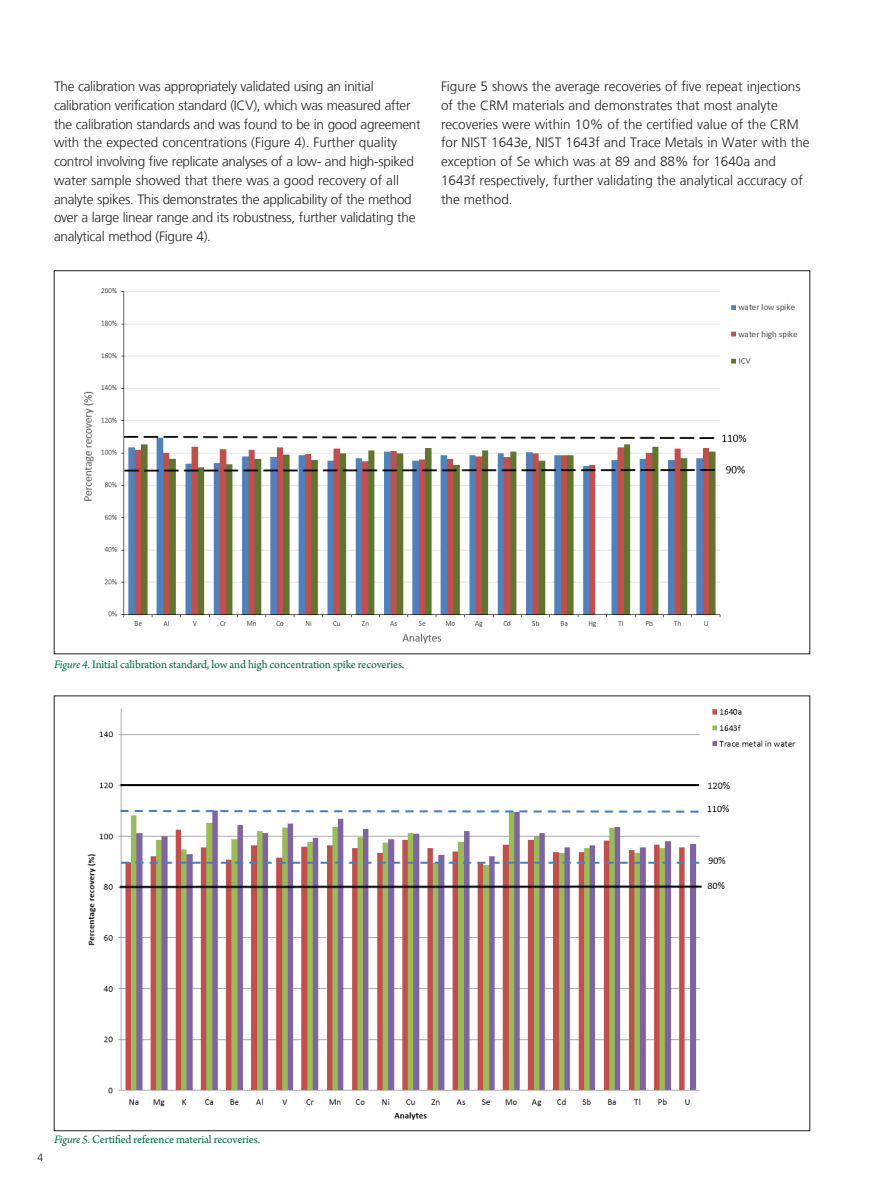
<style>
.page{position:relative;width:891px;height:1188px;background:#fff}
.page>*{position:absolute;margin:0;border:0;box-sizing:border-box;transform-origin:0 0}
.Paragraph_Head{font:300 13.5px/18.8px "Frutiger LT Com";letter-spacing:-.02em;color:#231f20}
.Paragraph_Head-2{font:300 13.5px/18.8px "Frutiger LT Com";color:#231f20}
.Body_Copy{font:12px "Arno Pro";letter-spacing:-.015em;color:#00673e}
.t1{font:300 10.5px "Frutiger LT Com";color:#231f20}
.s1{font-style:italic}
</style>
<div class="page">
<img style="left:83px;top:288px;width:715px;height:356px">
<img style="left:87px;top:708px;width:709px;height:412px">
<p class="Paragraph_Head" style="left:54px;top:77px;width:368px">The calibration was appropriately validated using an initial calibration verification standard (ICV), which was measured after the calibration standards and was found to be in good agreement with the expected concentrations (Figure 4). Further quality control involving five replicate analyses of a low- and high-spiked water sample showed that there was a good recovery of all analyte spikes. This demonstrates the applicability of the method over a large linear range and its robustness, further validating the analytical method (Figure 4).</p>
<p class="Paragraph_Head-2" style="left:441px;top:77px;width:370px">Figure 5 shows the average recoveries of five repeat injections of the CRM materials and demonstrates that most analyte recoveries were within 10% of the certified value of the CRM for NIST 1643e, NIST 1643f and Trace Metals in Water with the exception of Se which was at 89 and 88% for 1640a and 1643f respectively, further validating the analytical accuracy of the method.</p>
<p class="Body_Copy" style="left:54px;top:657px;width:352px"><span class="s1">Figure 4.</span> Initial calibration standard, low and high concentration spike recoveries.</p>
<p class="t1" style="left:38px;top:1151px;width:7px">4</p>
<p class="Body_Copy" style="left:54px;top:1133px;width:208px"><span class="s1">Figure 5.</span> Certified reference material recoveries.</p>
</div>
